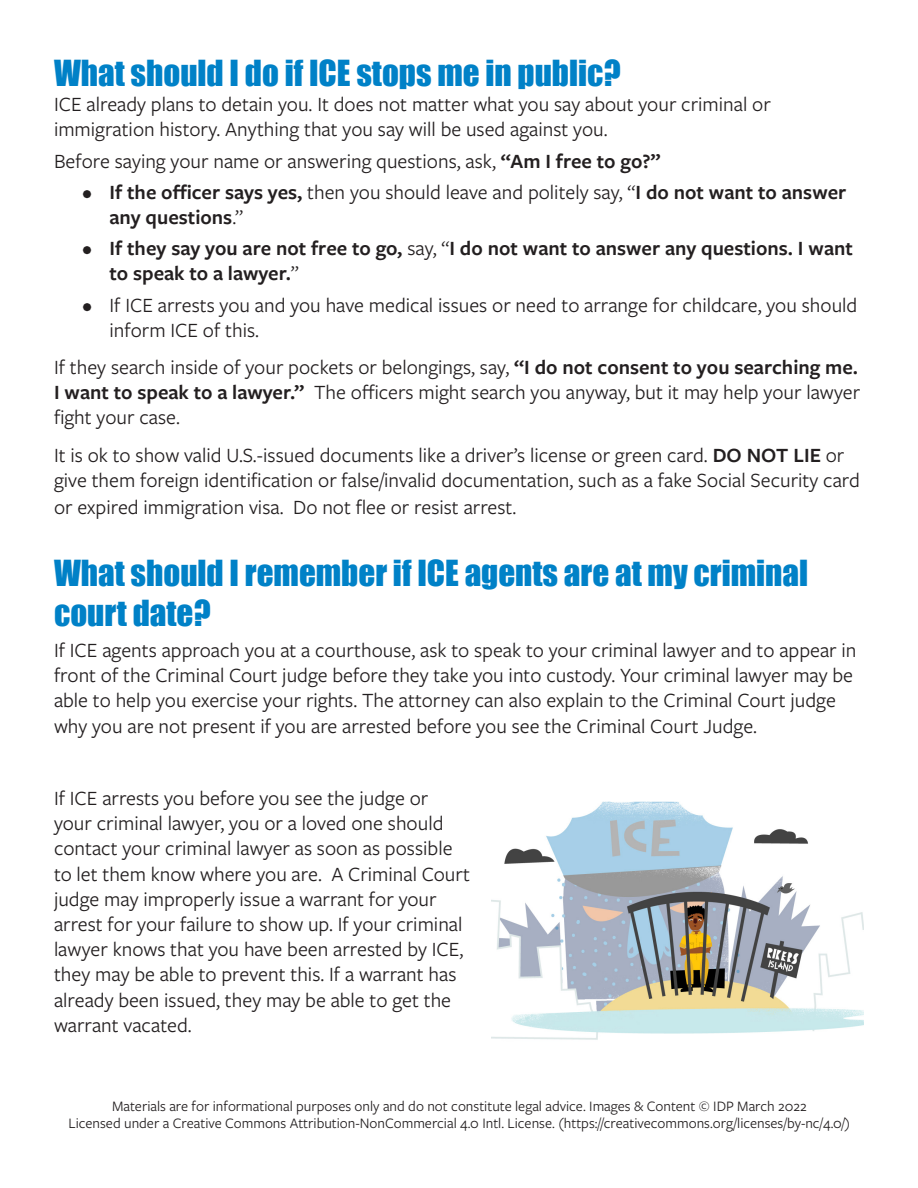
<style>
.page{position:relative;width:918px;height:1188px;background:#fff}
.page>*{position:absolute;margin:0;border:0;box-sizing:border-box;transform-origin:0 0}
.blue_header_small{font:33px/39.6px "Impact";color:#0081c7}
.regular_text{font:21px/25.2px "Freight Sans Pro";color:#231f20}
.t1{font:600 21px/25.2px "Freight Sans Pro";color:#231f20}
.blue_header_small-2{font:21px/25.2px "Freight Sans Pro";color:#231f20}
.t2{font:15px "Freight Sans Pro";color:#231f20}
.s1{font-weight:600}
.s2{font-weight:400}
</style>
<div class="page">
<img style="left:491px;top:801px;width:373px;height:239px">
<p class="blue_header_small" style="left:54px;top:52px;width:568px">What should I do if ICE stops me in public?</p>
<p class="blue_header_small-2" style="left:54px;top:91px;width:718px">ICE already plans to detain you. It does not matter what you say about your criminal or immigration history. Anything that you say will be used against you.</p>
<p class="regular_text" style="left:54px;top:147px;width:608px">Before saying your name or answering questions, ask, <span class="s1">“Am I free to go?”</span></p>
<p class="t1" style="left:110px;top:179px;width:738px;text-indent:-27px">• If the officer says yes, <span class="s2">then you should leave and politely say, “</span>I do not want to answer any questions<span class="s2">.”</span></p>
<p class="t1" style="left:110px;top:235px;width:745px;text-indent:-27px">• If they say you are not free to go, <span class="s2">say, “</span>I do not want to answer any questions. I want to speak to a lawyer.<span class="s2">”</span></p>
<p class="regular_text" style="left:110px;top:291px;width:749px;text-indent:-27px">• If ICE arrests you and you have medical issues or need to arrange for childcare, you should inform ICE of this.</p>
<p class="regular_text" style="left:54px;top:354px;width:808px;text-align:justify">If they search inside of your pockets or belongings, say, <span class="s1">“I do not consent to you searching me.<br>I want to speak to a lawyer.”</span> The officers might search you anyway, but it may help your lawyer fight your case.</p>
<p class="regular_text" style="left:54px;top:441px;width:807px;line-height:26.1px">It is ok to show valid U.S.-issued documents like a driver’s license or green card. <span class="s1">DO NOT LIE</span> or give them foreign identification or false/invalid documentation, such as a fake Social Security card or expired immigration visa. Do not flee or resist arrest.</p>
<p class="blue_header_small" style="left:54px;top:553px;width:756px">What should I remember if ICE agents are at my criminal court date?</p>
<p class="regular_text" style="left:54px;top:637px;width:804px">If ICE agents approach you at a courthouse, ask to speak to your criminal lawyer and to appear in front of the Criminal Court judge before they take you into custody. Your criminal lawyer may be able to help you exercise your rights. The attorney can also explain to the Criminal Court judge why you are not present if you are arrested before you see the Criminal Court Judge.</p>
<p class="regular_text" style="left:54px;top:785px;width:418px">If ICE arrests you before you see the judge or your criminal lawyer, you or a loved one should contact your criminal lawyer as soon as possible to let them know where you are. A Criminal Court judge may improperly issue a warrant for your arrest for your failure to show up. If your criminal lawyer knows that you have been arrested by ICE, they may be able to prevent this. If a warrant has already been issued, they may be able to get the warrant vacated.</p>
<p class="t2" style="left:112px;top:1096px;width:696px">Materials are for informational purposes only and do not constitute legal advice. Images &amp; Content © IDP March 2022</p>
<p class="t2" style="left:69px;top:1113px;width:783px">Licensed under a Creative Commons Attribution-NonCommercial 4.0 Intl. License. (https://creativecommons.org/licenses/by-nc/4.0/)</p>
</div>
